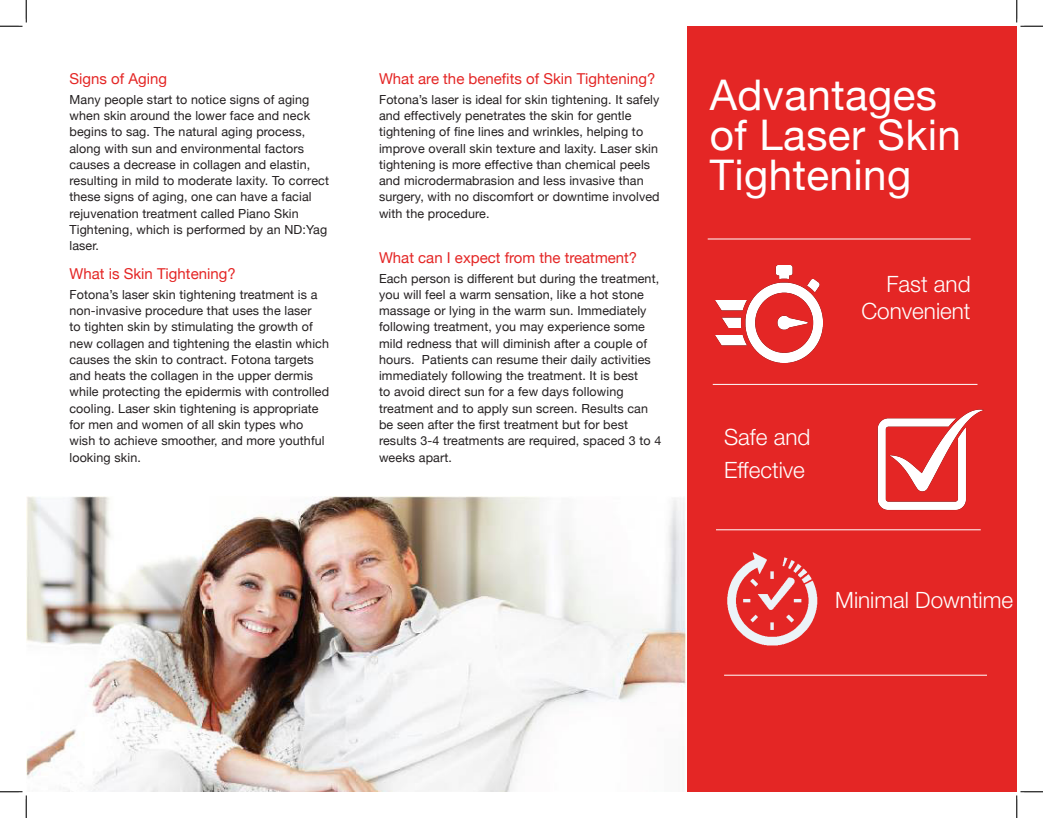
<style>
.page{position:relative;width:1043px;height:818px;background:#fff}
.page>*{position:absolute;margin:0;border:0;box-sizing:border-box;transform-origin:0 0}
.t1{font:42.12px/40.1px "Helvetica Neue";letter-spacing:.01em;color:#fff}
.body{font:300 22.5px "Helvetica Neue LT Std";color:#fff}
.red_headings{font:15px "Helvetica Neue";color:#e42625}
.body-2{font:12.5px/16.2px "Helvetica Neue";letter-spacing:.01em;color:#231f20}
</style>
<div class="page">
<div style="left:687px;top:26px;width:329px;height:765px;background:#e42625"></div>
<img style="left:877px;top:409px;width:106px;height:101px">
<img style="left:716px;top:265px;width:107px;height:98px">
<img style="left:727px;top:552px;width:91px;height:94px">
<img style="left:26px;top:496px;width:660px;height:295px">
<hr style="left:707px;top:238px;width:263px;height:1px;background:#fff">
<hr style="left:712px;top:384px;width:265px;height:1px;background:#fff">
<hr style="left:716px;top:529px;width:264px;height:1px;background:#fff">
<hr style="left:724px;top:674px;width:263px;height:1px;background:#fff">
<svg style="left:0;top:0;width:27px;height:27px"></svg>
<svg style="left:0;top:790px;width:27px;height:28px"></svg>
<svg style="left:1016px;top:0;width:26px;height:27px"></svg>
<svg style="left:1015px;top:790px;width:27px;height:28px"></svg>
<p class="red_headings" style="left:69px;top:69px;width:99px">Signs of Aging</p>
<p class="body-2" style="left:69px;top:91px;width:261px">Many people start to notice signs of aging when skin around the lower face and neck begins to sag. The natural aging process, along with sun and environmental factors causes a decrease in collagen and elastin, resulting in mild to moderate laxity. To correct these signs of aging, one can have a facial rejuvenation treatment called Piano Skin Tightening, which is performed by an ND:Yag laser.</p>
<p class="red_headings" style="left:69px;top:264px;width:168px">What is Skin Tightening?</p>
<p class="body-2" style="left:69px;top:286px;width:261px">Fotona’s laser skin tightening treatment is a non-invasive procedure that uses the laser<br>to tighten skin by stimulating the growth of new collagen and tightening the elastin which causes the skin to contract. Fotona targets and heats the collagen in the upper dermis while protecting the epidermis with controlled cooling. Laser skin tightening is appropriate for men and women of all skin types who wish to achieve smoother, and more youthful looking skin.</p>
<p class="red_headings" style="left:379px;top:69px;width:278px">What are the benefits of Skin Tightening?</p>
<p class="body-2" style="left:379px;top:91px;width:282px">Fotona’s laser is ideal for skin tightening. It safely and effectively penetrates the skin for gentle tightening of fine lines and wrinkles, helping to improve overall skin texture and laxity. Laser skin tightening is more effective than chemical peels and microdermabrasion and less invasive than surgery, with no discomfort or downtime involved with the procedure.</p>
<p class="red_headings" style="left:379px;top:248px;width:260px">What can I expect from the treatment?</p>
<p class="body-2" style="left:379px;top:270px;width:284px">Each person is different but during the treatment, you will feel a warm sensation, like a hot stone massage or lying in the warm sun. Immediately following treatment, you may experience some mild redness that will diminish after a couple of hours. Patients can resume their daily activities immediately following the treatment. It is best<br>to avoid direct sun for a few days following treatment and to apply sun screen. Results can be seen after the first treatment but for best results 3-4 treatments are required, spaced 3 to 4 weeks apart.</p>
<p class="t1" style="left:709px;top:74px;width:253px">Advantages of Laser Skin<br>Tightening</p>
<p class="body" style="left:724px;top:423px;width:88px">Safe and</p>
<p class="body" style="left:724px;top:456px;width:82px">Effective</p>
<p class="body" style="left:886px;top:270px;width:86px">Fast and</p>
<p class="body" style="left:861px;top:297px;width:111px">Convenient</p>
<p class="body" style="left:835px;top:586px;width:179px">Minimal Downtime</p>
</div>
